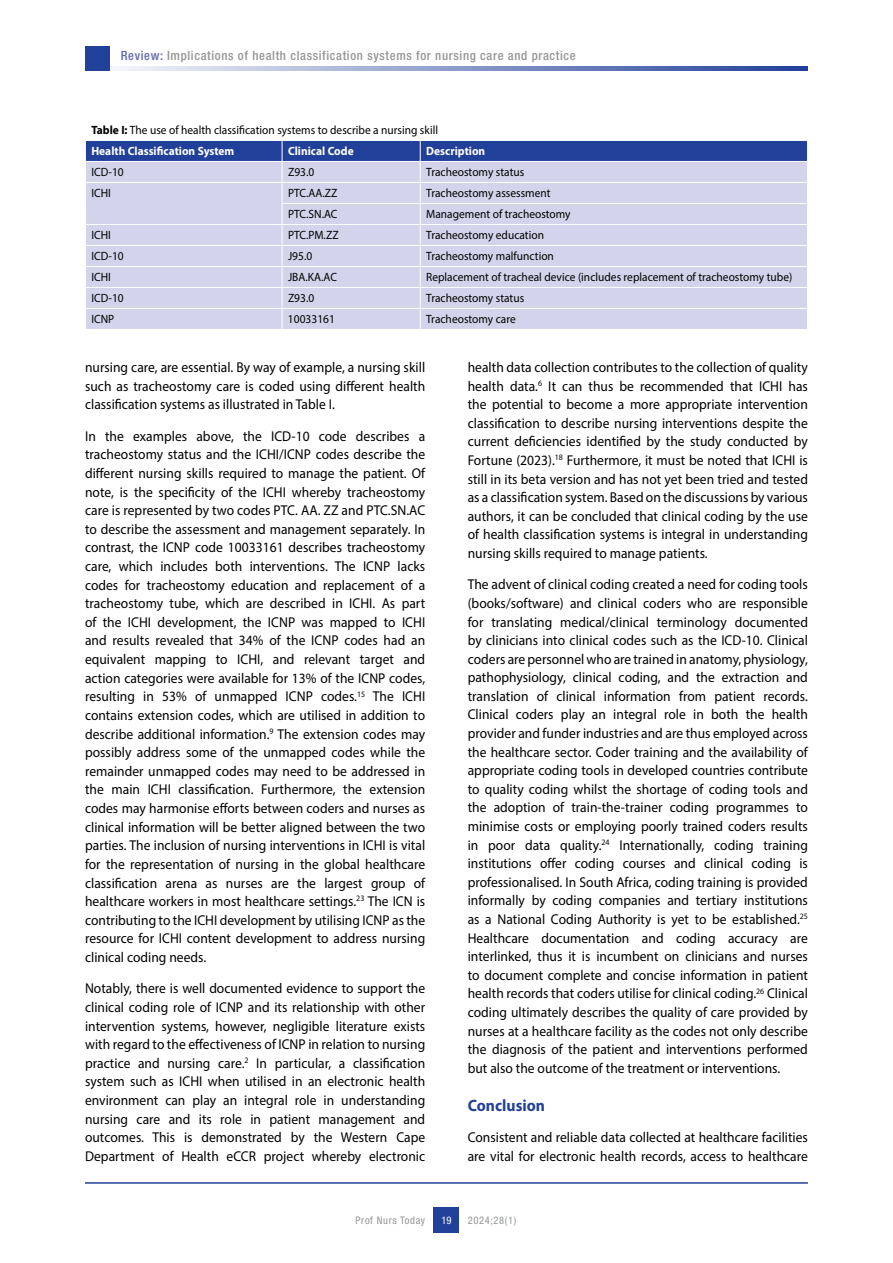
<style>
.page{position:relative;width:893px;height:1263px;background:#fff}
.page>*{position:absolute;margin:0;border:0;box-sizing:border-box;transform-origin:0 0}
.t1{font:700 16.5px "Myriad Pro";color:#21409a;scale:.95 1}
.t2{font:14.25px/18.6px "Myriad Pro";color:#000;text-align:justify;scale:.95 1}
.t3{font:500 condensed 12.75px "Helvetica Neue LT Std";letter-spacing:.05em;color:#939598}
.t4{font:12px/21px "Myriad Pro";color:#000;scale:.95 1}
.t5{font:700 12px "Myriad Pro";color:#fff;scale:.95 1}
.t6{font:condensed 10.5px "Helvetica Neue LT Std";letter-spacing:.06em;color:#939598}
.t7{font:condensed 10.5px "Helvetica Neue LT Std";color:#fff}
.s1{color:#6069b0}
.s2{font-weight:700}
.s3{font-weight:700;color:#fff}
</style>
<div class="page">
<svg style="left:109px;top:66px;width:699px;height:5px;background:#8a9ac9"></svg>
<div style="left:85px;top:47px;width:24px;height:24px;background:#21409a"></div>
<div style="left:434px;top:1208px;width:25px;height:25px;background:#21409a"></div>
<hr style="left:85px;top:1182px;width:723px;height:2px;background:#21409a">
<svg style="left:86px;top:140px;width:721px;height:189px;background:#c2c6e3"></svg>
<p class="t3" style="left:121px;top:48px;width:456px"><span class="s1">Review:</span> Implications of health classification systems for nursing care and practice</p>
<p class="t4" style="left:91px;top:120px;width:366px"><span class="s2">Table I:</span> The use of health classification systems to describe a nursing skill<br><span class="s3">Health Classification System</span></p>
<p class="t5" style="left:288px;top:144px;width:71px">Clinical Code</p>
<p class="t5" style="left:426px;top:144px;width:64px">Description</p>
<p class="t4" style="left:91px;top:162px;width:36px">ICD-10</p>
<p class="t4" style="left:288px;top:162px;width:29px">Z93.0</p>
<p class="t4" style="left:426px;top:162px;width:105px">Tracheostomy status</p>
<p class="t4" style="left:91px;top:183px;width:22px">ICHI</p>
<p class="t4" style="left:288px;top:183px;width:54px">PTC.AA.ZZ</p>
<p class="t4" style="left:426px;top:183px;width:132px">Tracheostomy assessment</p>
<p class="t4" style="left:288px;top:204px;width:54px">PTC.SN.AC</p>
<p class="t4" style="left:426px;top:204px;width:154px">Management of tracheostomy</p>
<p class="t4" style="left:91px;top:225px;width:22px">ICHI</p>
<p class="t4" style="left:288px;top:225px;width:55px">PTC.PM.ZZ</p>
<p class="t4" style="left:426px;top:225px;width:126px">Tracheostomy education</p>
<p class="t4" style="left:91px;top:246px;width:36px">ICD-10</p>
<p class="t4" style="left:288px;top:246px;width:27px">J95.0</p>
<p class="t4" style="left:426px;top:246px;width:136px">Tracheostomy malfunction</p>
<p class="t4" style="left:91px;top:267px;width:22px">ICHI</p>
<p class="t4" style="left:288px;top:267px;width:53px">JBA.KA.AC</p>
<p class="t4" style="left:426px;top:267px;width:387px">Replacement of tracheal device (includes replacement of tracheostomy tube)</p>
<p class="t4" style="left:91px;top:288px;width:36px">ICD-10</p>
<p class="t4" style="left:288px;top:288px;width:29px">Z93.0</p>
<p class="t4" style="left:426px;top:288px;width:105px">Tracheostomy status</p>
<p class="t4" style="left:91px;top:309px;width:26px">ICNP</p>
<p class="t4" style="left:288px;top:309px;width:51px">10033161</p>
<p class="t4" style="left:426px;top:309px;width:96px">Tracheostomy care</p>
<p class="t2" style="left:85px;top:358px;width:360px">nursing care, are essential. By way of example, a nursing skill such as tracheostomy care is coded using different health classification systems as illustrated in Table I.</p>
<p class="t2" style="left:85px;top:426px;width:360px">In the examples above, the ICD-10 code describes a tracheostomy status and the ICHI/ICNP codes describe the different nursing skills required to manage the patient. Of note, is the specificity of the ICHI whereby tracheostomy care is represented by two codes PTC. AA. ZZ and PTC.SN.AC to describe the assessment and management separately. In contrast, the ICNP code 10033161 describes tracheostomy care, which includes both interventions. The ICNP lacks codes for tracheostomy education and replacement of a tracheostomy tube, which are described in ICHI. As part of the ICHI development, the ICNP was mapped to ICHI and results revealed that 34% of the ICNP codes had an equivalent mapping to ICHI, and relevant target and action categories were available for 13% of the ICNP codes, resulting in 53% of unmapped ICNP codes.<sup>15</sup> The ICHI contains extension codes, which are utilised in addition to describe additional information.<sup>9</sup> The extension codes may possibly address some of the unmapped codes while the remainder unmapped codes may need to be addressed in the main ICHI classification. Furthermore, the extension codes may harmonise efforts between coders and nurses as clinical information will be better aligned between the two parties. The inclusion of nursing interventions in ICHI is vital for the representation of nursing in the global healthcare classification arena as nurses are the largest group of healthcare workers in most healthcare settings.<sup>23</sup> The ICN is contributing to the ICHI development by utilising ICNP as the resource for ICHI content development to address nursing clinical coding needs.</p>
<p class="t2" style="left:85px;top:979px;width:360px">Notably, there is well documented evidence to support the clinical coding role of ICNP and its relationship with other intervention systems, however, negligible literature exists with regard to the effectiveness of ICNP in relation to nursing practice and nursing care.<sup>2</sup> In particular, a classification system such as ICHI when utilised in an electronic health environment can play an integral role in understanding nursing care and its role in patient management and outcomes. This is demonstrated by the Western Cape Department of Health eCCR project whereby electronic</p>
<p class="t2" style="left:468px;top:358px;width:360px">health data collection contributes to the collection of quality health data.<sup>6</sup> It can thus be recommended that ICHI has the potential to become a more appropriate intervention classification to describe nursing interventions despite the current deficiencies identified by the study conducted by Fortune (2023).<sup>18</sup> Furthermore, it must be noted that ICHI is still in its beta version and has not yet been tried and tested as a classification system. Based on the discussions by various authors, it can be concluded that clinical coding by the use of health classification systems is integral in understanding nursing skills required to manage patients.</p>
<p class="t2" style="left:468px;top:575px;width:360px">The advent of clinical coding created a need for coding tools (books/software) and clinical coders who are responsible for translating medical/clinical terminology documented by clinicians into clinical codes such as the ICD-10. Clinical coders are personnel who are trained in anatomy, physiology, pathophysiology, clinical coding, and the extraction and translation of clinical information from patient records.<br>Clinical coders play an integral role in both the health provider and funder industries and are thus employed across the healthcare sector. Coder training and the availability of appropriate coding tools in developed countries contribute to quality coding whilst the shortage of coding tools and the adoption of train-the-trainer coding programmes to minimise costs or employing poorly trained coders results in poor data quality.<sup>24</sup> Internationally, coding training institutions offer coding courses and clinical coding is professionalised. In South Africa, coding training is provided informally by coding companies and tertiary institutions as a National Coding Authority is yet to be established.<sup>25<br></sup>Healthcare documentation and coding accuracy are interlinked, thus it is incumbent on clinicians and nurses to document complete and concise information in patient health records that coders utilise for clinical coding.<sup>26</sup> Clinical coding ultimately describes the quality of care provided by nurses at a healthcare facility as the codes not only describe the diagnosis of the patient and interventions performed but also the outcome of the treatment or interventions.</p>
<p class="t1" style="left:468px;top:1095px;width:83px">Conclusion</p>
<p class="t2" style="left:468px;top:1128px;width:360px">Consistent and reliable data collected at healthcare facilities are vital for electronic health records, access to healthcare</p>
<p class="t6" style="left:356px;top:1214px;width:71px">Prof Nurs Today</p>
<p class="t7" style="left:441px;top:1214px;width:12px">19</p>
<p class="t6" style="left:468px;top:1214px;width:50px">2024;28(1)</p>
</div>
